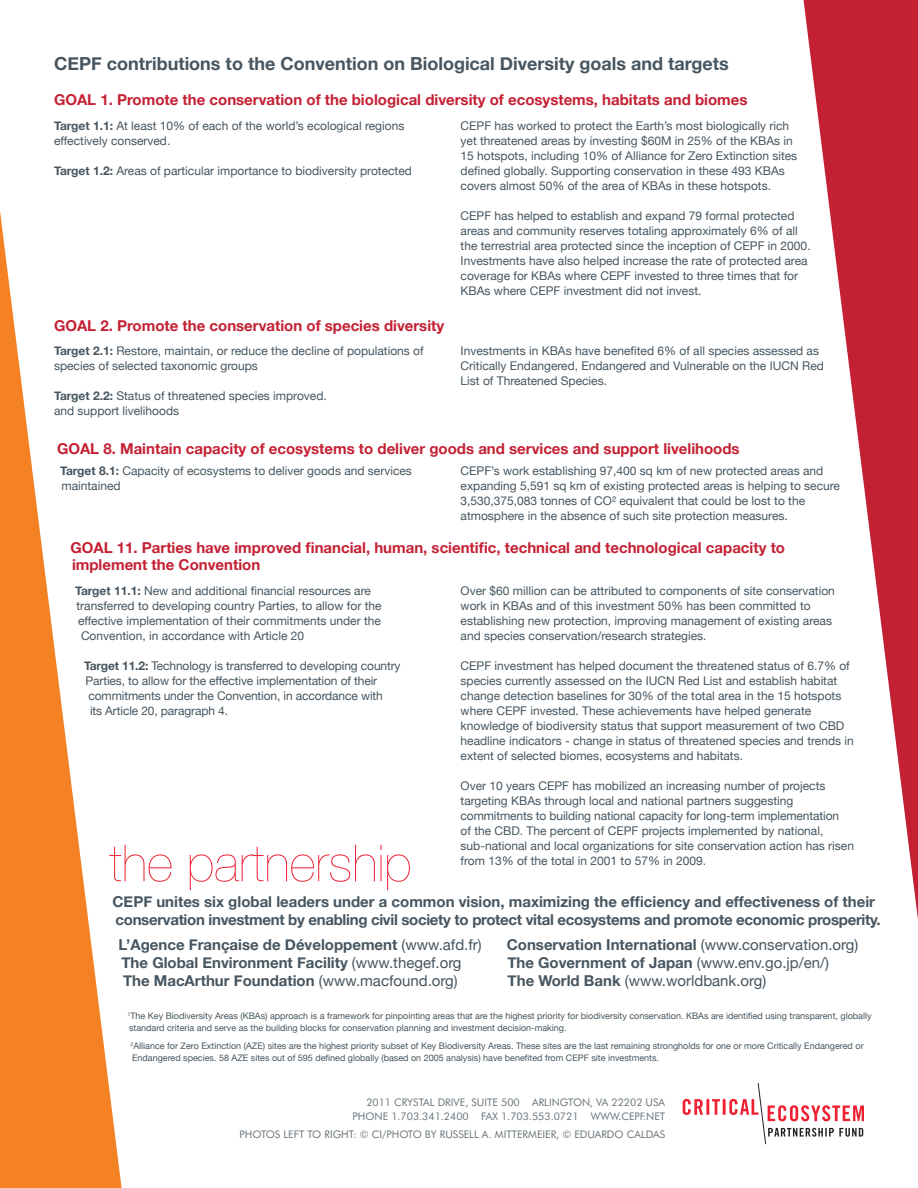
<style>
.page{position:relative;width:918px;height:1188px;background:#fff}
.page>*{position:absolute;margin:0;border:0;box-sizing:border-box;transform-origin:0 0}
.t1{font:200 51px "Helvetica Neue";color:#ee2133}
.t2{font:700 18px "Helvetica Neue";color:#465560}
.t3{font:700 15px/16.5px "Helvetica Neue";color:#c42033}
.t4{font:700 15px "Helvetica Neue";color:#465560}
.t5{font:700 15px/18px "Helvetica Neue";letter-spacing:-.02em;color:#465560}
.t6{font:15px "Helvetica Neue";color:#465560}
.t7{font:12px/15px "Helvetica Neue";color:#465560}
.t8{font:10.5px/13.5px "Futura BT";color:#6a747b}
.t9{font:9px/12px "Helvetica Neue";color:#465560}
.s1{font-weight:700}
.s2{font-weight:400}
</style>
<div class="page">
<svg style="left:683px;top:1099px;width:20px;height:16px"></svg>
<hr style="left:706px;top:1099px;width:3px;height:16px;background:#ee2133">
<svg style="left:712px;top:1099px;width:8px;height:16px"></svg>
<hr style="left:723px;top:1099px;width:3px;height:16px;background:#ee2133">
<svg style="left:729px;top:1083px;width:135px;height:62px"></svg>
<svg style="left:804px;top:0;width:114px;height:920px"></svg>
<svg style="left:0;top:211px;width:122px;height:977px"></svg>
<h2 class="t2" style="left:54px;top:53px;width:676px">CEPF contributions to the Convention on Biological Diversity goals and targets</h2>
<p class="t3" style="left:54px;top:91px;width:695px">GOAL 1. Promote the conservation of the biological diversity of ecosystems, habitats and biomes</p>
<p class="t7" style="left:54px;top:118px;width:352px"><span class="s1">Target 1.1:</span> At least 10% of each of the world’s ecological regions effectively conserved.</p>
<p class="t7" style="left:54px;top:163px;width:359px"><span class="s1">Target 1.2:</span> Areas of particular importance to biodiversity protected</p>
<p class="t3" style="left:54px;top:318px;width:392px">GOAL 2. Promote the conservation of species diversity</p>
<p class="t7" style="left:54px;top:343px;width:371px"><span class="s1">Target 2.1:</span> Restore, maintain, or reduce the decline of populations of species of selected taxonomic groups</p>
<p class="t7" style="left:54px;top:388px;width:274px"><span class="s1">Target 2.2:</span> Status of threatened species improved. and support livelihoods</p>
<p class="t7" style="left:461px;top:118px;width:338px">CEPF has worked to protect the Earth’s most biologically rich yet threatened areas by investing $60M in 25% of the KBAs in 15 hotspots, including 10% of Alliance for Zero Extinction sites defined globally. Supporting conservation in these 493 KBAs covers almost 50% of the area of KBAs in these hotspots.</p>
<p class="t7" style="left:461px;top:208px;width:352px">CEPF has helped to establish and expand 79 formal protected areas and community reserves totaling approximately 6% of all the terrestrial area protected since the inception of CEPF in 2000.<br>Investments have also helped increase the rate of protected area coverage for KBAs where CEPF invested to three times that for KBAs where CEPF investment did not invest.</p>
<p class="t7" style="left:461px;top:343px;width:365px">Investments in KBAs have benefited 6% of all species assessed as<br>Critically Endangered, Endangered and Vulnerable on the IUCN Red<br>List of Threatened Species.</p>
<p class="t3" style="left:57px;top:441px;width:684px">GOAL 8. Maintain capacity of ecosystems to deliver goods and services and support livelihoods</p>
<p class="t7" style="left:60px;top:463px;width:353px"><span class="s1">Target 8.1:</span> Capacity of ecosystems to deliver goods and services maintained</p>
<p class="t7" style="left:461px;top:463px;width:381px">CEPF’s work establishing 97,400 sq km of new protected areas and expanding 5,591 sq km of existing protected areas is helping to secure 3,530,375,083 tonnes of CO² equivalent that could be lost to the atmosphere in the absence of such site protection measures.</p>
<p class="t3" style="left:70px;top:540px;width:716px">GOAL 11. Parties have improved financial, human, scientific, technical and technological capacity to implement the Convention</p>
<p class="t7" style="left:461px;top:583px;width:376px">Over $60 million can be attributed to components of site conservation work in KBAs and of this investment 50% has been committed to establishing new protection, improving management of existing areas and species conservation/research strategies.</p>
<p class="t7" style="left:461px;top:658px;width:395px">CEPF investment has helped document the threatened status of 6.7% of species currently assessed on the IUCN Red List and establish habitat change detection baselines for 30% of the total area in the 15 hotspots where CEPF invested. These achievements have helped generate knowledge of biodiversity status that support measurement of two CBD headline indicators - change in status of threatened species and trends in extent of selected biomes, ecosystems and habitats.</p>
<p class="t7" style="left:461px;top:778px;width:395px">Over 10 years CEPF has mobilized an increasing number of projects targeting KBAs through local and national partners suggesting commitments to building national capacity for long-term implementation<br>of the CBD. The percent of CEPF projects implemented by national, sub-national and local organizations for site conservation action has risen from 13% of the total in 2001 to 57% in 2009.</p>
<p class="t7" style="left:75px;top:583px;width:297px"><span class="s1">Target 11.1:</span> New and additional financial resources are</p>
<p class="t7" style="left:76px;top:598px;width:307px">transferred to developing country Parties, to allow for the</p>
<p class="t7" style="left:78px;top:613px;width:305px">effective implementation of their commitments under the</p>
<p class="t7" style="left:81px;top:628px;width:225px">Convention, in accordance with Article 20</p>
<p class="t7" style="left:84px;top:658px;width:318px"><span class="s1">Target 11.2:</span> Technology is transferred to developing country</p>
<p class="t7" style="left:86px;top:673px;width:293px">Parties, to allow for the effective implementation of their</p>
<p class="t7" style="left:88px;top:688px;width:296px">commitments under the Convention, in accordance with</p>
<p class="t7" style="left:90px;top:703px;width:140px">its Article 20, paragraph 4.</p>
<h1 class="t1" style="left:110px;top:834px;width:304px">the partnership</h1>
<p class="t5" style="left:112px;top:892px;width:770px">CEPF unites six global leaders under a common vision, maximizing the efficiency and effectiveness of their conservation investment by enabling civil society to protect vital ecosystems and promote economic prosperity.</p>
<p class="t4" style="left:118px;top:936px;width:365px">L’Agence Française de Développement <span class="s2">(www.afd.fr)</span></p>
<p class="t4" style="left:507px;top:936px;width:353px">Conservation International <span class="s2">(www.conservation.org)</span></p>
<p class="t4" style="left:122px;top:954px;width:342px">The Global Environment Facility <span class="s2">(www.thegef.org</span></p>
<p class="t4" style="left:507px;top:954px;width:323px">The Government of Japan <span class="s2">(www.env.go.jp/en/)</span></p>
<p class="t4" style="left:123px;top:972px;width:336px">The MacArthur Foundation <span class="s2">(www.macfound.org)</span></p>
<p class="t6" style="left:508px;top:972px;width:260px"><span class="s1">The World Bank</span> (www.worldbank.org)</p>
<p class="t9" style="left:128px;top:1010px;width:746px"><sup>1</sup>The Key Biodiversity Areas (KBAs) approach is a framework for pinpointing areas that are the highest priority for biodiversity conservation. KBAs are identified using transparent, globally standard criteria and serve as the building blocks for conservation planning and investment decision-making.</p>
<p class="t9" style="left:130px;top:1040px;width:735px"><sup>2</sup>Alliance for Zero Extinction (AZE) sites are the highest priority subset of Key Biodiversity Areas. These sites are the last remaining strongholds for one or more Critically Endangered or<br>Endangered species. 58 AZE sites out of 595 defined globally (based on 2005 analysis) have benefited from CEPF site investments.</p>
<p class="t8" style="left:353px;top:1096px;width:314px;text-indent:14px">2011 CRYSTAL DRIVE, SUITE 500 ARLINGTON, VA 22202 USA<br>PHONE 1.703.341.2400 FAX 1.703.553.0721 WWW.CEPF</p>
<p class="t8" style="left:643px;top:1109px;width:11px">.NET</p>
<p class="t8" style="left:240px;top:1127px;width:14px">PHOTOS</p>
<p class="t8" style="left:283px;top:1127px;width:11px">LEFT</p>
<p class="t8" style="left:307px;top:1127px;width:24px">TO RIGHT</p>
<p class="t8" style="left:354px;top:1127px;width:47px">: © CI/PHOTO</p>
<p class="t8" style="left:425px;top:1127px;width:27px">BY RUSSELL</p>
<p class="t8" style="left:482px;top:1127px;width:29px">A. MITTERMEIER</p>
<p class="t8" style="left:556px;top:1127px;width:32px">, © EDUARDO</p>
<p class="t8" style="left:627px;top:1127px;width:15px">CALDAS</p>
</div>
